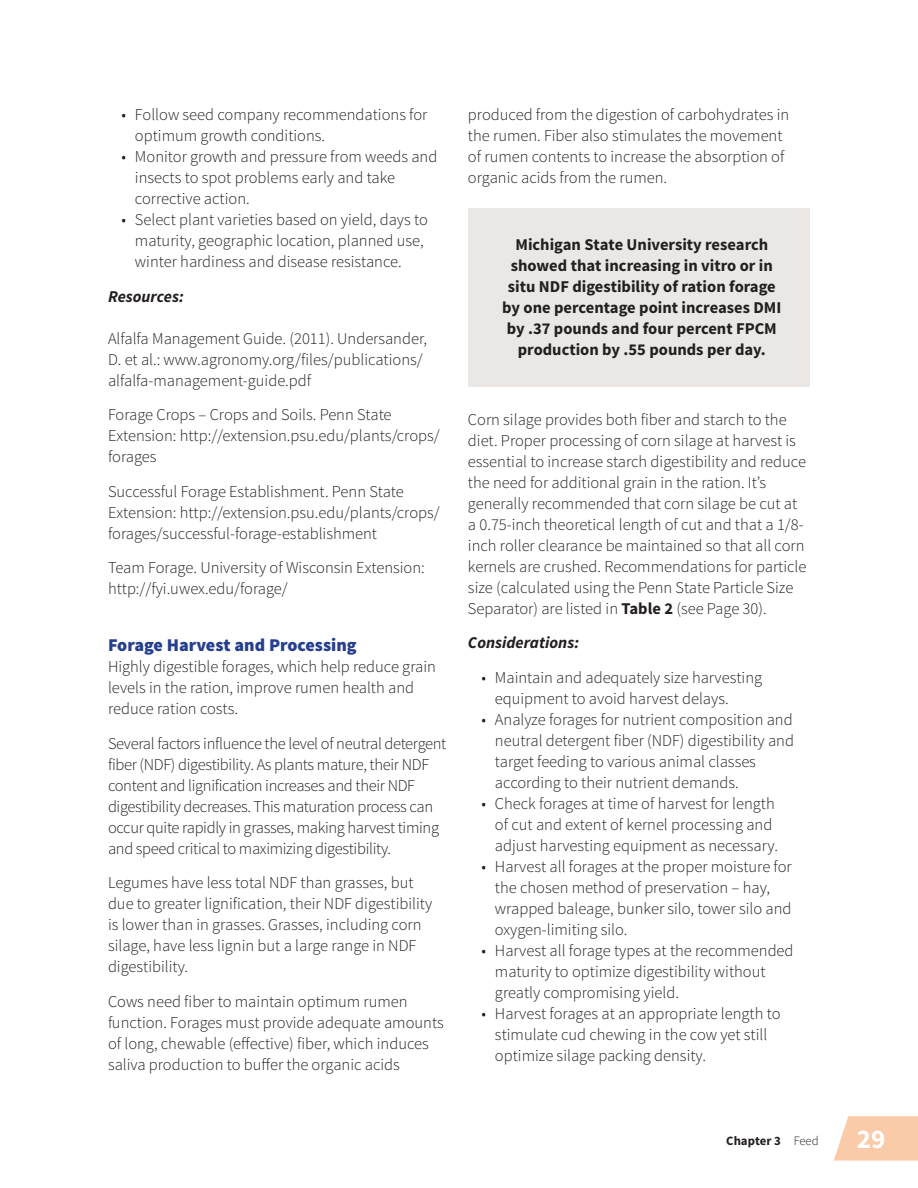
<style>
.page{position:relative;width:918px;height:1188px;background:#fff}
.page>*{position:absolute;margin:0;border:0;box-sizing:border-box;transform-origin:0 0}
.t1{font:700 27px "Source Sans Pro";color:#fff}
.t2{font:900 18px "Source Sans Pro";color:#253f8e}
.t3{font:300 16.5px/21px "Source Sans Pro";color:#231f20}
.t4{font:300 16.5px/21px "Source Sans Pro";letter-spacing:-.02em;color:#231f20}
.t5{font:700 16.5px/21px "Source Sans Pro";color:#231f20;text-align:center}
.t6{font:italic 700 16.5px "Source Sans Pro";color:#231f20}
.t7{font:700 12.75px "Source Sans Pro";color:#231f20}
.s1{font-weight:700}
.s2{font-weight:300}
</style>
<div class="page">
<svg style="left:834px;top:1116px;width:84px;height:45px;background:#f9cfb1"></svg>
<div style="left:468px;top:208px;width:342px;height:179px;background:#eae7e4"></div>
<p class="t3" style="left:135px;top:104px;width:294px;text-indent:-13px">• Follow seed company recommendations for optimum growth conditions.</p>
<p class="t3" style="left:135px;top:146px;width:304px;text-indent:-13px">• Monitor growth and pressure from weeds and insects to spot problems early and take corrective action.</p>
<p class="t3" style="left:135px;top:209px;width:294px;text-indent:-13px">• Select plant varieties based on yield, days to maturity, geographic location, planned use, winter hardiness and disease resistance.</p>
<p class="t6" style="left:108px;top:286px;width:77px">Resources:</p>
<p class="t3" style="left:108px;top:328px;width:321px">Alfalfa Management Guide. (2011). Undersander,<br>D. et al.: www.agronomy.org/files/publications/ alfalfa-management-guide.pdf</p>
<p class="t3" style="left:108px;top:405px;width:333px">Forage Crops – Crops and Soils. Penn State<br>Extension: http://extension.psu.edu/plants/crops/ forages</p>
<p class="t3" style="left:108px;top:481px;width:333px">Successful Forage Establishment. Penn State<br>Extension: http://extension.psu.edu/plants/crops/ forages/successful-forage-establishment</p>
<p class="t3" style="left:108px;top:558px;width:318px">Team Forage. University of Wisconsin Extension: http://fyi.uwex.edu/forage/</p>
<p class="t2" style="left:108px;top:634px;width:250px">Forage Harvest and Processing</p>
<p class="t3" style="left:108px;top:656px;width:329px">Highly digestible forages, which help reduce grain levels in the ration, improve rumen health and reduce ration costs.</p>
<p class="t4" style="left:108px;top:733px;width:340px">Several factors influence the level of neutral detergent fiber (NDF) digestibility. As plants mature, their NDF content and lignification increases and their NDF digestibility decreases. This maturation process can occur quite rapidly in grasses, making harvest timing and speed critical to maximizing digestibility.</p>
<p class="t3" style="left:108px;top:873px;width:326px">Legumes have less total NDF than grasses, but due to greater lignification, their NDF digestibility is lower than in grasses. Grasses, including corn silage, have less lignin but a large range in NDF digestibility.</p>
<p class="t3" style="left:108px;top:991px;width:337px">Cows need fiber to maintain optimum rumen function. Forages must provide adequate amounts of long, chewable (effective) fiber, which induces saliva production to buffer the organic acids</p>
<p class="t3" style="left:468px;top:105px;width:323px">produced from the digestion of carbohydrates in the rumen. Fiber also stimulates the movement of rumen contents to increase the absorption of organic acids from the rumen.</p>
<p class="t5" style="left:502px;top:235px;width:281px">Michigan State University research showed that increasing in vitro or in situ NDF digestibility of ration forage by one percentage point increases DMI by .37 pounds and four percent FPCM production by .55 pounds per day.</p>
<p class="t3" style="left:468px;top:409px;width:340px">Corn silage provides both fiber and starch to the diet. Proper processing of corn silage at harvest is essential to increase starch digestibility and reduce the need for additional grain in the ration. It’s generally recommended that corn silage be cut at a 0.75-inch theoretical length of cut and that a 1/8- inch roller clearance be maintained so that all corn kernels are crushed. Recommendations for particle size (calculated using the Penn State Particle Size Separator) are listed in <span class="s1">Table 2</span> (see Page 30).</p>
<p class="t6" style="left:468px;top:633px;width:113px">Considerations:</p>
<p class="t3" style="left:495px;top:667px;width:269px;text-indent:-13px">• Maintain and adequately size harvesting equipment to avoid harvest delays.</p>
<p class="t3" style="left:495px;top:709px;width:301px;text-indent:-13px">• Analyze forages for nutrient composition and neutral detergent fiber (NDF) digestibility and target feeding to various animal classes according to their nutrient demands.</p>
<p class="t3" style="left:495px;top:793px;width:284px;text-indent:-13px">• Check forages at time of harvest for length of cut and extent of kernel processing and adjust harvesting equipment as necessary.</p>
<p class="t3" style="left:495px;top:856px;width:298px;text-indent:-13px">• Harvest all forages at the proper moisture for the chosen method of preservation – hay, wrapped baleage, bunker silo, tower silo and oxygen-limiting silo.</p>
<p class="t3" style="left:495px;top:940px;width:300px;text-indent:-13px">• Harvest all forage types at the recommended maturity to optimize digestibility without greatly compromising yield.</p>
<p class="t3" style="left:495px;top:1003px;width:287px;text-indent:-13px">• Harvest forages at an appropriate length to stimulate cud chewing in the cow yet still optimize silage packing density.</p>
<p class="t7" style="left:726px;top:1132px;width:94px">Chapter 3 <span class="s2">Feed</span></p>
<h1 class="t1" style="left:857px;top:1121px;width:30px">29</h1>
</div>
